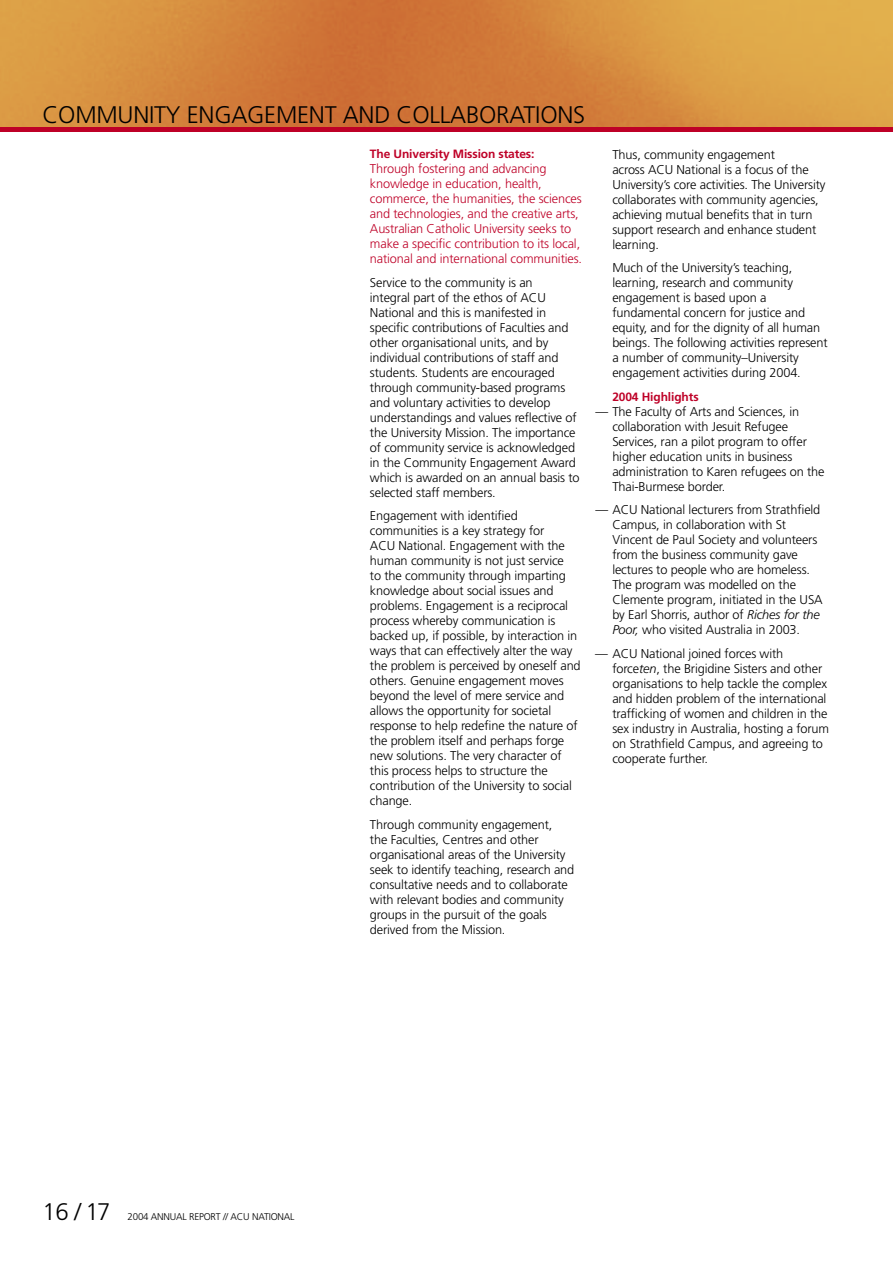
<style>
.page{position:relative;width:893px;height:1263px;background:#fff}
.page>*{position:absolute;margin:0;border:0;box-sizing:border-box;transform-origin:0 0}
.t1{font:300 24px "Frutiger";letter-spacing:-.01em;color:#000}
.t2{font:300 12.75px/15px "Frutiger";letter-spacing:-.01em;color:#000}
.t3{font:300 12.75px/15px "Frutiger";letter-spacing:-.01em;color:#be0027}
.t4{font:700 12px "Frutiger";letter-spacing:-.01em;color:#be0027}
.t5{font:300 9.75px "Frutiger";letter-spacing:-.02em;color:#000}
.s1{font-style:italic}
</style>
<div class="page">
<img style="left:0;top:0;width:893px;height:128px">
<hr style="left:0;top:128px;width:893px;height:4px;background:#be0027">
<h1 class="t1" style="left:43px;top:101px;width:544px">COMMUNITY ENGAGEMENT AND COLLABORATIONS</h1>
<p class="t4" style="left:370px;top:147px;width:166px">The University Mission states:</p>
<p class="t3" style="left:370px;top:161px;width:214px">Through fostering and advancing knowledge in education, health, commerce, the humanities, the sciences and technologies, and the creative arts, Australian Catholic University seeks to make a specific contribution to its local, national and international communities.</p>
<p class="t2" style="left:370px;top:275px;width:211px">Service to the community is an<br>integral part of the ethos of ACU National and this is manifested in specific contributions of Faculties and other organisational units, and by individual contributions of staff and students. Students are encouraged through community-based programs and voluntary activities to develop understandings and values reflective of the University Mission. The importance of community service is acknowledged in the Community Engagement Award which is awarded on an annual basis to selected staff members.</p>
<p class="t2" style="left:370px;top:508px;width:212px">Engagement with identified communities is a key strategy for<br>ACU National. Engagement with the human community is not just service<br>to the community through imparting knowledge about social issues and problems. Engagement is a reciprocal process whereby communication is backed up, if possible, by interaction in ways that can effectively alter the way the problem is perceived by oneself and others. Genuine engagement moves beyond the level of mere service and allows the opportunity for societal response to help redefine the nature of the problem itself and perhaps forge new solutions. The very character of this process helps to structure the contribution of the University to social change.</p>
<p class="t2" style="left:370px;top:817px;width:206px">Through community engagement,<br>the Faculties, Centres and other organisational areas of the University seek to identify teaching, research and consultative needs and to collaborate with relevant bodies and community groups in the pursuit of the goals derived from the Mission.</p>
<p class="t2" style="left:612px;top:147px;width:215px">Thus, community engagement<br>across ACU National is a focus of the University’s core activities. The University collaborates with community agencies, achieving mutual benefits that in turn support research and enhance student learning.</p>
<p class="t2" style="left:612px;top:260px;width:217px">Much of the University’s teaching, learning, research and community engagement is based upon a fundamental concern for justice and equity, and for the dignity of all human beings. The following activities represent a number of community–University engagement activities during 2004.</p>
<p class="t4" style="left:612px;top:390px;width:88px">2004 Highlights</p>
<p class="t2" style="left:612px;top:404px;width:214px;text-indent:-17px">— The Faculty of Arts and Sciences, in collaboration with Jesuit Refugee Services, ran a pilot program to offer higher education units in business administration to Karen refugees on the Thai-Burmese border.</p>
<p class="t2" style="left:612px;top:502px;width:212px;text-indent:-17px">— ACU National lecturers from Strathfield Campus, in collaboration with St Vincent de Paul Society and volunteers from the business community gave lectures to people who are homeless.<br>The program was modelled on the Clemente program, initiated in the USA by Earl Shorris, author of <span class="s1">Riches for the Poor,</span> who visited Australia in 2003.</p>
<p class="t2" style="left:612px;top:646px;width:218px;text-indent:-17px">— ACU National joined forces with force<span class="s1">ten</span>, the Brigidine Sisters and other organisations to help tackle the complex and hidden problem of the international trafficking of women and children in the sex industry in Australia, hosting a forum on Strathfield Campus, and agreeing to cooperate further.</p>
<h1 class="t1" style="left:43px;top:1198px;width:70px">16 / 17</h1>
<p class="t5" style="left:128px;top:1211px;width:168px">2004 ANNUAL REPORT // ACU NATIONAL</p>
</div>
